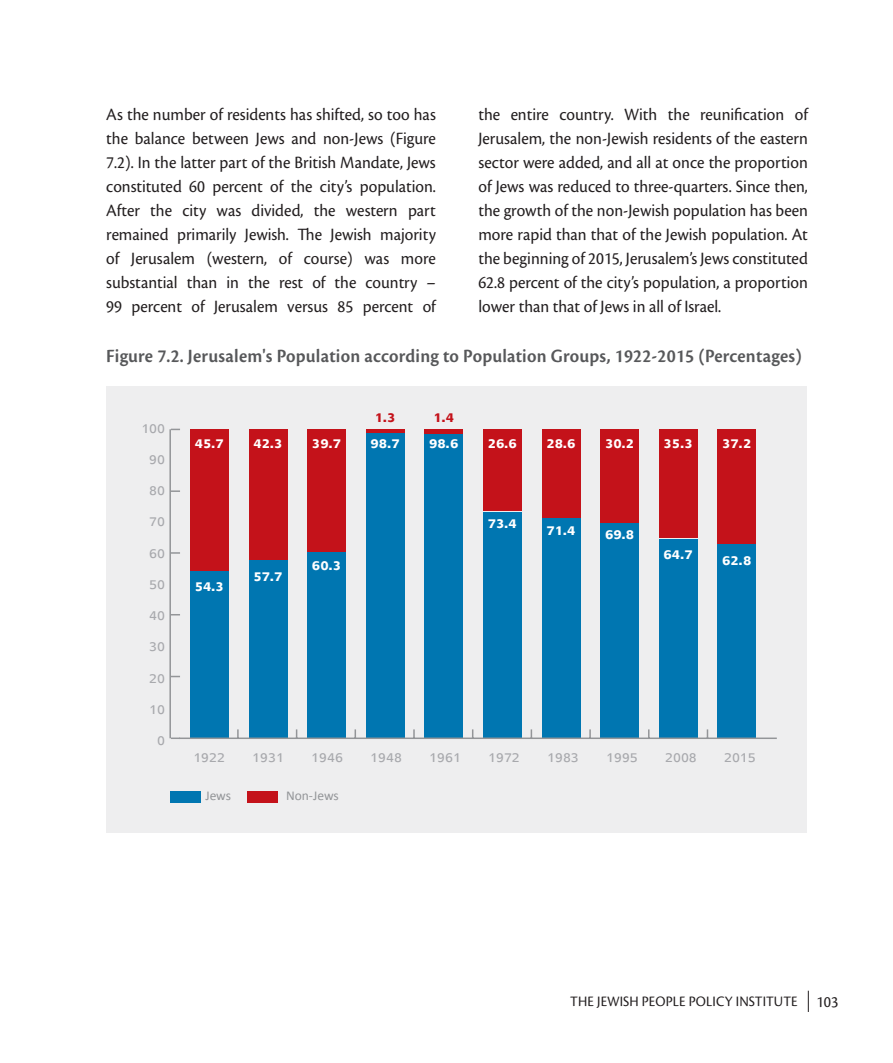
<style>
.page{position:relative;width:893px;height:1063px;background:#fff}
.page>*{position:absolute;margin:0;border:0;box-sizing:border-box;transform-origin:0 0}
.t1{font:600 19.5px "Cronos Pro";letter-spacing:.01em;color:#57585a;scale:.95 1}
.t2{font:18px/24px "Cronos Pro";color:#231f20;text-align:right;scale:.95 1}
.t3{font:700 16.5px "Narkis Block MF";color:#fff;scale:.94 1}
.t4{font:16.5px/31.2px "Narkis Block MF";color:#a8a9ad;text-align:right}
.t5{font:700 16.5px "Narkis Block MF";color:#c4121a;scale:.94 1}
.t6{font:16.5px "Cronos Pro";color:#231f20;scale:.95 1}
.t7{font:15px "Cronos Pro";color:#231f20;scale:.95 1}
.t8{font:13.5px "Calibri";color:#939598}
</style>
<div class="page">
<svg style="left:808px;top:991px;width:1px;height:21px"></svg>
<div style="left:106px;top:386px;width:700px;height:447px;background:#eeeeef"></div>
<hr style="left:169px;top:429px;width:2px;height:309px;background:#939598">
<svg style="left:171px;top:552px;width:9px;height:2px"></svg>
<svg style="left:171px;top:490px;width:9px;height:2px"></svg>
<div style="left:718px;top:429px;width:38px;height:115px;background:#c4121a"></div>
<div style="left:718px;top:544px;width:38px;height:194px;background:#0076b1"></div>
<div style="left:659px;top:429px;width:38px;height:109px;background:#c4121a"></div>
<div style="left:659px;top:539px;width:38px;height:199px;background:#0076b1"></div>
<div style="left:601px;top:429px;width:38px;height:93px;background:#c4121a"></div>
<div style="left:601px;top:523px;width:38px;height:215px;background:#0076b1"></div>
<div style="left:542px;top:429px;width:38px;height:88px;background:#c4121a"></div>
<div style="left:542px;top:518px;width:38px;height:220px;background:#0076b1"></div>
<div style="left:483px;top:429px;width:38px;height:82px;background:#c4121a"></div>
<div style="left:483px;top:512px;width:38px;height:226px;background:#0076b1"></div>
<hr style="left:425px;top:429px;width:38px;height:4px;background:#c4121a">
<div style="left:425px;top:434px;width:38px;height:304px;background:#0076b1"></div>
<hr style="left:366px;top:429px;width:38px;height:4px;background:#c4121a">
<div style="left:366px;top:433px;width:38px;height:305px;background:#0076b1"></div>
<div style="left:308px;top:429px;width:38px;height:123px;background:#c4121a"></div>
<div style="left:308px;top:552px;width:38px;height:186px;background:#0076b1"></div>
<div style="left:249px;top:429px;width:38px;height:131px;background:#c4121a"></div>
<div style="left:249px;top:560px;width:38px;height:178px;background:#0076b1"></div>
<div style="left:190px;top:429px;width:38px;height:141px;background:#c4121a"></div>
<div style="left:190px;top:571px;width:38px;height:167px;background:#0076b1"></div>
<hr style="left:179px;top:738px;width:598px;height:1px;background:#939598">
<svg style="left:237px;top:729px;width:2px;height:9px"></svg>
<svg style="left:413px;top:729px;width:2px;height:9px"></svg>
<svg style="left:589px;top:729px;width:2px;height:9px"></svg>
<div style="left:247px;top:791px;width:31px;height:11px;background:#c4121a"></div>
<div style="left:170px;top:791px;width:31px;height:11px;background:#0076b1"></div>
<p class="t2" style="left:700px;top:103px;width:90px">reunification</p>
<p class="t2" style="left:795px;top:103px;width:15px">of</p>
<p class="t2" style="left:106px;top:103px;width:348px">As the number of residents has shifted so, too has the balance between Jews and non-Jews (Figure 7.2 I n.) the latter part of the British Mandate, Jews constituted 60 percent of the city s’ population. part</p>
<p class="t2" style="left:478px;top:103px;width:348px;text-align:left">the<br>Jerusalem, the non-Jewish residents of the eastern sector were added, and all at once the proportion of Jews was reduced to three-quarters. Since then, the growth of the non-Jewish population has been more rapid than that of the Jewish population. At the beginning of 2015, Jerusalems’ Jews constituted 62.8 percent of the citys’ population a, proportion lower than that of Jews in all of Israel.</p>
<p class="t1" style="left:106px;top:344px;width:734px">Figure 7.2. Jerusalem s' Population according to Population Groups, 1922-2015 (Percentages(</p>
<p class="t2" style="left:624px;top:103px;width:36px">With</p>
<p class="t2" style="left:668px;top:103px;width:24px">the</p>
<p class="t2" style="left:511px;top:103px;width:42px">entire</p>
<p class="t2" style="left:559px;top:103px;width:59px">country.</p>
<p class="t2" style="left:106px;top:199px;width:37px">After</p>
<p class="t2" style="left:150px;top:199px;width:24px">the</p>
<p class="t2" style="left:252px;top:199px;width:56px">divided,</p>
<p class="t2" style="left:314px;top:199px;width:24px">the</p>
<p class="t2" style="left:182px;top:199px;width:27px">city</p>
<p class="t2" style="left:346px;top:199px;width:56px">western</p>
<p class="t2" style="left:217px;top:199px;width:27px">was</p>
<p class="t2" style="left:106px;top:223px;width:67px">remained</p>
<p class="t2" style="left:177px;top:223px;width:64px">primarily</p>
<p class="t2" style="left:245px;top:223px;width:48px">Jewish.</p>
<p class="t2" style="left:297px;top:223px;width:27px">The</p>
<p class="t2" style="left:331px;top:223px;width:45px">Jewish</p>
<p class="t2" style="left:380px;top:223px;width:60px">majority</p>
<p class="t2" style="left:207px;top:247px;width:65px">(western,</p>
<p class="t2" style="left:304px;top:247px;width:53px">course)</p>
<p class="t2" style="left:106px;top:247px;width:15px">of</p>
<p class="t2" style="left:279px;top:247px;width:15px">of</p>
<p class="t2" style="left:131px;top:247px;width:69px">Jerusalem</p>
<p class="t2" style="left:364px;top:247px;width:27px">was</p>
<p class="t2" style="left:401px;top:247px;width:38px">more</p>
<p class="t2" style="left:312px;top:271px;width:15px">of</p>
<p class="t2" style="left:106px;top:271px;width:77px">substantial</p>
<p class="t2" style="left:187px;top:271px;width:34px">than</p>
<p class="t2" style="left:248px;top:271px;width:24px">the</p>
<p class="t2" style="left:335px;top:271px;width:24px">the</p>
<p class="t2" style="left:226px;top:271px;width:15px">in</p>
<p class="t2" style="left:279px;top:271px;width:27px">rest</p>
<p class="t2" style="left:365px;top:271px;width:56px">country</p>
<p class="t2" style="left:427px;top:271px;width:11px">–</p>
<p class="t2" style="left:192px;top:295px;width:15px">of</p>
<p class="t2" style="left:423px;top:295px;width:15px">of</p>
<p class="t2" style="left:214px;top:295px;width:69px">Jerusalem</p>
<p class="t2" style="left:337px;top:295px;width:18px">85</p>
<p class="t2" style="left:106px;top:295px;width:18px">99</p>
<p class="t2" style="left:132px;top:295px;width:55px">percent</p>
<p class="t2" style="left:363px;top:295px;width:55px">percent</p>
<p class="t2" style="left:287px;top:295px;width:44px">versus</p>
<p class="t4" style="left:141px;top:413px;width:25px">100<br>90<br>80<br>70<br>60<br>50<br>40<br>30<br>20<br>10<br>0</p>
<p class="t3" style="left:195px;top:433px;width:33px">45.7</p>
<p class="t3" style="left:253px;top:433px;width:33px">42.3</p>
<p class="t3" style="left:195px;top:576px;width:33px">54.3</p>
<p class="t3" style="left:253px;top:566px;width:33px">57.7</p>
<p class="t3" style="left:312px;top:433px;width:33px">39.7</p>
<p class="t3" style="left:312px;top:555px;width:33px">60.3</p>
<p class="t5" style="left:375px;top:407px;width:24px">1.3</p>
<p class="t3" style="left:371px;top:433px;width:33px">98.7</p>
<p class="t5" style="left:433px;top:407px;width:24px">1.4</p>
<p class="t3" style="left:429px;top:433px;width:33px">98.6</p>
<p class="t3" style="left:488px;top:433px;width:33px">26.6</p>
<p class="t3" style="left:488px;top:514px;width:33px">73.4</p>
<p class="t3" style="left:546px;top:433px;width:33px">28.6</p>
<p class="t3" style="left:605px;top:433px;width:33px">30.2</p>
<p class="t3" style="left:546px;top:520px;width:33px">71.4</p>
<p class="t3" style="left:605px;top:524px;width:33px">69.8</p>
<p class="t3" style="left:664px;top:433px;width:33px">35.3</p>
<p class="t3" style="left:664px;top:544px;width:33px">64.7</p>
<p class="t3" style="left:722px;top:433px;width:33px">37.2</p>
<p class="t3" style="left:722px;top:550px;width:33px">62.8</p>
<p class="t4" style="left:193px;top:742px;width:33px">1922</p>
<p class="t8" style="left:205px;top:787px;width:27px">Jews</p>
<p class="t4" style="left:252px;top:742px;width:33px">1931</p>
<p class="t4" style="left:311px;top:742px;width:33px">1946</p>
<p class="t8" style="left:286px;top:787px;width:54px">Non-Jews</p>
<p class="t4" style="left:370px;top:742px;width:33px">1948</p>
<p class="t4" style="left:429px;top:742px;width:33px">1961</p>
<p class="t4" style="left:488px;top:742px;width:33px">1972</p>
<p class="t4" style="left:547px;top:742px;width:33px">1983</p>
<p class="t4" style="left:606px;top:742px;width:33px">1995</p>
<p class="t4" style="left:665px;top:742px;width:33px">2008</p>
<p class="t4" style="left:724px;top:742px;width:33px">2015</p>
<p class="t7" style="left:597px;top:992px;width:9px">jewish</p>
<p class="t7" style="left:642px;top:992px;width:9px">people</p>
<p class="t7" style="left:689px;top:992px;width:9px">policy</p>
<p class="t7" style="left:736px;top:992px;width:9px">institute</p>
<p class="t7" style="left:570px;top:992px;width:10px">the</p>
<p class="t6" style="left:817px;top:992px;width:24px">103</p>
</div>
